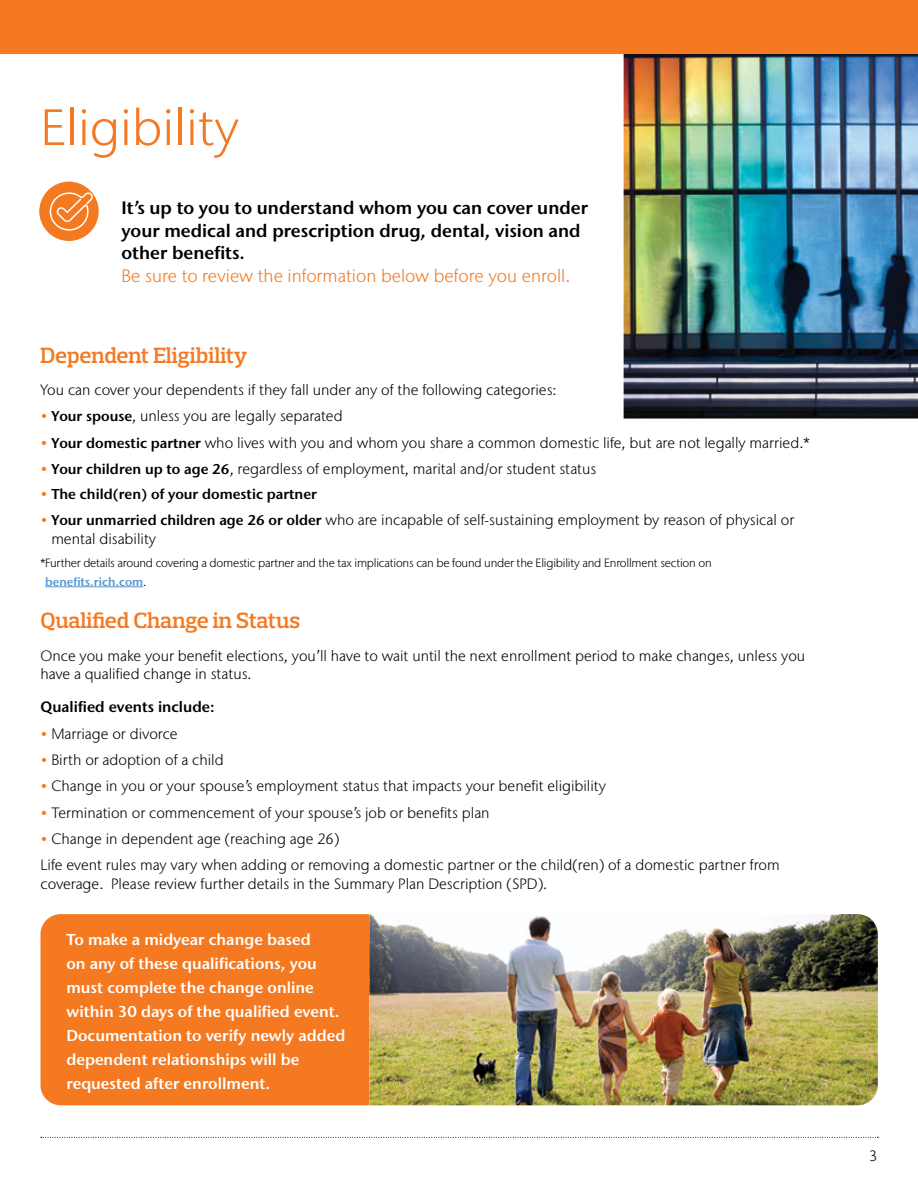
<style>
.page{position:relative;width:918px;height:1188px;background:#fff}
.page>*{position:absolute;margin:0;border:0;box-sizing:border-box;transform-origin:0 0}
.t1{font:300 51px "Stone Sans IIITC Pro";color:#f47920}
.t2{font:600 22.5px "Prelo Slab";color:#f47920}
.t3{font:600 18px/22.5px "Stone Sans IIITC Pro";color:#000}
.t4{font:300 18px "Stone Sans IIITC Pro";color:#f47920}
.t5{font:600 15.75px/24px "Stone Sans IIITC Pro";color:#fff}
.t6{font:300 15px/18.8px "Stone Sans IIITC Pro";color:#000}
.t7{font:600 15px "Stone Sans IIITC Pro";color:#000}
.t8{font:600 14.25px "Stone Sans IIITC Pro";color:#000}
.t9{font:300 12px/18.8px "Stone Sans IIITC Pro";letter-spacing:-.02em;color:#000}
.s1{font-weight:600;font-size:14.25px;color:#f47920}
.s2{font-weight:600;font-size:14.25px}
.s3{color:#f47920}
.s4{font-weight:600;color:#5698d2}
</style>
<div class="page">
<svg style="left:41px;top:1137px;width:838px;height:1px"></svg>
<img style="left:624px;top:54px;width:294px;height:365px">
<hr style="left:45px;top:587px;width:98px;height:1px;background:#5698d2">
<div style="left:0;top:0;width:918px;height:54px;background:#f47920"></div>
<div style="left:40px;top:914px;width:329px;height:191px;background:#f47920"></div>
<img style="left:369px;top:914px;width:509px;height:191px">
<div style="left:39px;top:182px;width:60px;height:59px;background:#f47920;border-radius:50%"></div>
<svg style="left:49px;top:191px;width:46px;height:40px"></svg>
<h1 class="t1" style="left:40px;top:96px;width:200px">Eligibility</h1>
<p class="t3" style="left:122px;top:196px;width:468px">It’s up to you to understand whom you can cover under your medical and prescription drug, dental, vision and other benefits.</p>
<p class="t4" style="left:122px;top:264px;width:450px">Be sure to review the information below before you enroll.</p>
<h2 class="t2" style="left:40px;top:341px;width:208px">Dependent Eligibility</h2>
<p class="t6" style="left:40px;top:380px;width:518px">You can cover your dependents if they fall under any of the following categories:</p>
<p class="t6" style="left:40px;top:407px;width:304px"><span class="s1">•</span> <span class="s2">Your spouse</span>, unless you are legally separated</p>
<p class="t6" style="left:40px;top:433px;width:771px"><span class="s1">•</span> <span class="s2">Your domestic partner</span> who lives with you and whom you share a common domestic life, but are not legally married.*</p>
<p class="t6" style="left:40px;top:459px;width:557px"><span class="s1">•</span> <span class="s2">Your children up to age 26</span>, regardless of employment, marital and/or student status</p>
<p class="t8" style="left:40px;top:485px;width:278px"><span class="s3">•</span> The child(ren) of your domestic partner</p>
<p class="t6" style="left:51px;top:511px;width:744px;text-indent:-11px"><span class="s1">•</span> <span class="s2">Your unmarried children age 26 or older</span> who are incapable of self-sustaining employment by reason of physical or mental disability</p>
<p class="t9" style="left:45px;top:554px;width:668px;text-indent:-5px">*Further details around covering a domestic partner and the tax implications can be found under the Eligibility and Enrollment section on <span class="s4">benefits.rich.com</span>.</p>
<h2 class="t2" style="left:40px;top:607px;width:261px">Qualified Change in Status</h2>
<p class="t6" style="left:40px;top:646px;width:766px">Once you make your benefit elections, you’ll have to wait until the next enrollment period to make changes, unless you have a qualified change in status.</p>
<p class="t7" style="left:40px;top:698px;width:176px">Qualified events include:</p>
<p class="t6" style="left:40px;top:724px;width:139px"><span class="s1">•</span> Marriage or divorce</p>
<p class="t6" style="left:40px;top:750px;width:185px"><span class="s1">•</span> Birth or adoption of a child</p>
<p class="t6" style="left:40px;top:777px;width:567px"><span class="s1">•</span> Change in you or your spouse’s employment status that impacts your benefit eligibility</p>
<p class="t6" style="left:40px;top:803px;width:451px"><span class="s1">•</span> Termination or commencement of your spouse’s job or benefits plan</p>
<p class="t6" style="left:40px;top:825px;width:741px;line-height:26.2px"><span class="s1">•</span> Change in dependent age (reaching age 26)<br>Life event rules may vary when adding or removing a domestic partner or the child(ren) of a domestic partner from</p>
<p class="t6" style="left:40px;top:874px;width:508px">coverage. Please review further details in the Summary Plan Description (SPD).</p>
<p class="t5" style="left:66px;top:928px;width:280px">To make a midyear change based<br>on any of these qualifications, you must complete the change online within 30 days of the qualified event.<br>Documentation to verify newly added dependent relationships will be requested after enrollment.</p>
<p class="t6" style="left:870px;top:1146px;width:10px">3</p>
</div>
